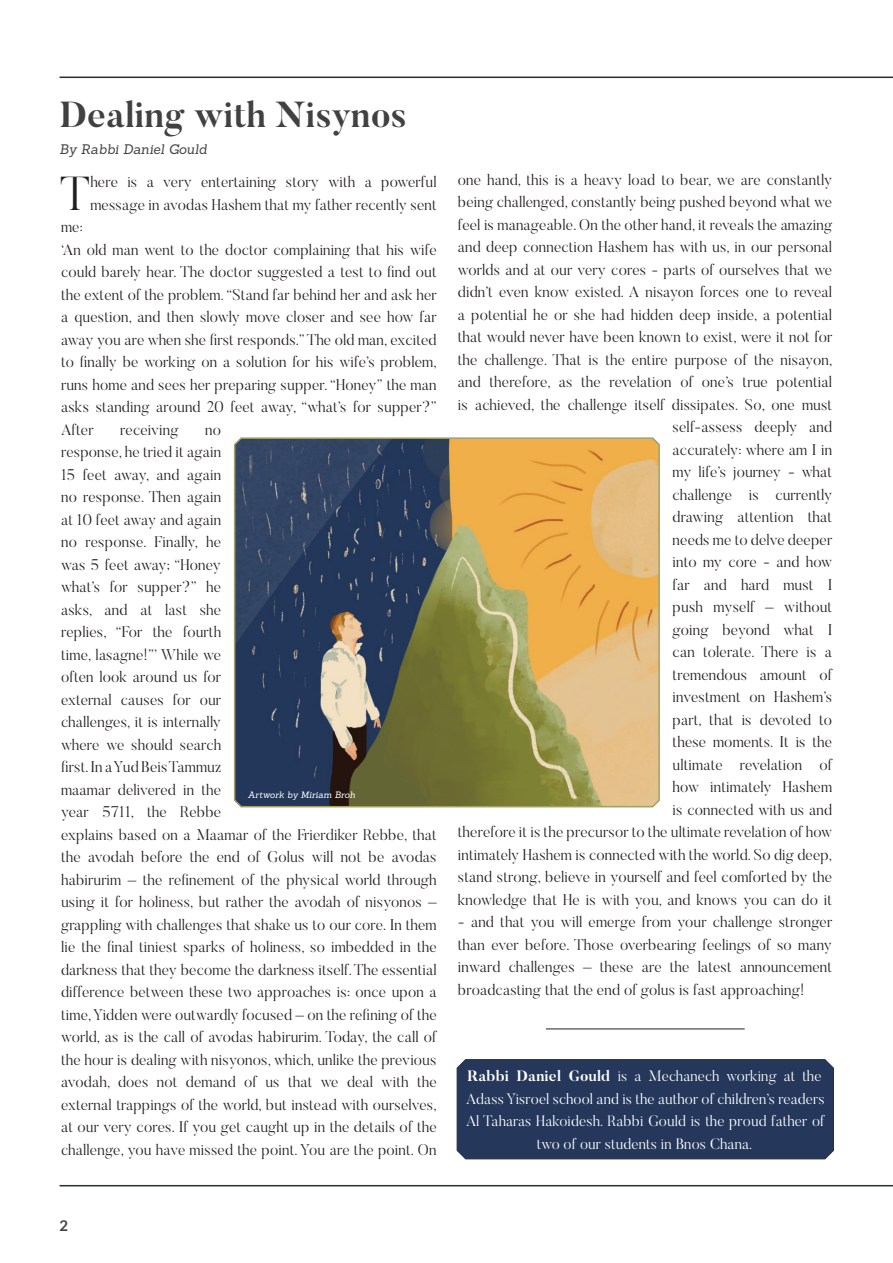
<style>
.page{position:relative;width:893px;height:1263px;background:#fff}
.page>*{position:absolute;margin:0;border:0;box-sizing:border-box;transform-origin:0 0}
.Paragraph___tab{font:300 47.4px "Butler";color:#231f20}
.Main_title{font:700 36px "Butler";color:#414142}
.Paragraph___tab-2{font:300 15.3px/22.5px "Butler";letter-spacing:.01em;color:#231f20}
.t1{font:300 15px/22.5px "Butler";letter-spacing:.01em;color:#fff;text-align:center}
.t2{font:700 15px "Lato";color:#414142}
.Main_title-2{font:italic 13.5px "Sanchez";color:#414142}
.Newsletter{font:italic 9px "Sanchez";color:#fff}
.s1{font-weight:700}
</style>
<div class="page">
<hr style="left:60px;top:1185px;width:833px;height:1px;background:#292d31">
<hr style="left:60px;top:77px;width:833px;height:1px;background:#292d31">
<svg style="left:233px;top:437px;width:427px;height:371px;background:#867b5b"></svg>
<div style="left:456px;top:1059px;width:378px;height:100px;background:#25385b"></div>
<hr style="left:546px;top:1028px;width:199px;height:1px;background:#231f20">
<p class="Main_title" style="left:60px;top:92px;width:349px">Dealing with Nisynos</p>
<p class="Main_title-2" style="left:60px;top:141px;width:149px">By Rabbi Daniel Gould</p>
<p class="Paragraph___tab" style="left:60px;top:164px;width:31px">T</p>
<p class="Paragraph___tab-2" style="left:90px;top:171px;width:348px">here is a very entertaining story with a powerful message in avodas Hashem that my father recently sent</p>
<p class="Paragraph___tab-2" style="left:61px;top:216px;width:23px">me:</p>
<p class="Paragraph___tab-2" style="left:61px;top:238px;width:377px;text-align:justify">‘An old man went to the doctor complaining that his wife could barely hear. The doctor suggested a test to find out the extent of the problem. “Stand far behind her and ask her a question, and then slowly move closer and see how far away you are when she first responds.” The old man, excited to finally be working on a solution for his wife’s problem, runs home and sees her preparing supper. “Honey” the man asks standing around 20 feet away, “what’s for supper?” After</p>
<p class="Paragraph___tab-2" style="left:120px;top:418px;width:60px">receiving</p>
<p class="Paragraph___tab-2" style="left:61px;top:418px;width:377px;text-indent:144px">no<br>response, he tried it again<br>15 feet away, and again<br>no response. Then again<br>at 10 feet away and again<br>no response. Finally, he<br>was 5 feet away; “Honey<br>what’s for supper?” he<br>asks, and at last she<br>replies, “For the fourth<br>time, lasagne!”’ While we<br>often look around us for<br>external causes for our<br>challenges, it is internally<br>where we should search<br>first. In a Yud Beis Tammuz<br>maamar delivered in the<br>year 5711, the Rebbe<br>explains based on a Maamar of the Frierdiker Rebbe, that the avodah before the end of Golus will not be avodas habirurim – the refinement of the physical world through using it for holiness, but rather the avodah of nisyonos – grappling with challenges that shake us to our core. In them lie the final tiniest sparks of holiness, so imbedded in the darkness that they become the darkness itself. The essential difference between these two approaches is: once upon a time, Yidden were outwardly focused – on the refining of the world, as is the call of avodas habirurim. Today, the call of the hour is dealing with nisyonos, which, unlike the previous avodah, does not demand of us that we deal with the external trappings of the world, but instead with ourselves, at our very cores. If you get caught up in the details of the challenge, you have missed the point. You are the point. On</p>
<p class="Newsletter" style="left:248px;top:789px;width:109px">Artwork by Miriam Broh</p>
<p class="Paragraph___tab-2" style="left:458px;top:168px;width:376px;text-align:right">one hand, this is a heavy load to bear, we are constantly being challenged, constantly being pushed beyond what we feel is manageable. On the other hand, it reveals the amazing and deep connection Hashem has with us, in our personal worlds and at our very cores - parts of ourselves that we didn’t even know existed. A nisayon forces one to reveal a potential he or she had hidden deep inside, a potential that would never have been known to exist, were it not for the challenge. That is the entire purpose of the nisayon, and therefore, as the revelation of one’s true potential is achieved, the challenge itself dissipates. So, one must self-assess deeply and<br>accurately: where am I in<br>my life’s journey - what<br>challenge is currently<br>drawing attention that<br>needs me to delve deeper<br>into my core - and how<br>far and hard must I<br>push myself – without<br>going beyond what I<br>can tolerate. There is a<br>tremendous amount of<br>investment on Hashem’s<br>part, that is devoted to<br>these moments. It is the<br>ultimate revelation of<br>how intimately Hashem<br>is connected with us and<br>therefore it is the precursor to the ultimate revelation of how intimately Hashem is connected with the world. So dig deep, stand strong, believe in yourself and feel comforted by the knowledge that He is with you, and knows you can do it</p>
<p class="Paragraph___tab-2" style="left:458px;top:911px;width:376px;text-align:justify">- and that you will emerge from your challenge stronger than ever before. Those overbearing feelings of so many inward challenges – these are the latest announcement broadcasting that the end of golus is fast approaching!</p>
<p class="t1" style="left:466px;top:1064px;width:360px"><span class="s1">Rabbi Daniel Gould</span> is a Mechanech working at the Adass Yisroel school and is the author of children’s readers Al Taharas Hakoidesh. Rabbi Gould is the proud father of two of our students in Bnos Chana.</p>
<p class="t2" style="left:60px;top:1214px;width:10px">2</p>
</div>
